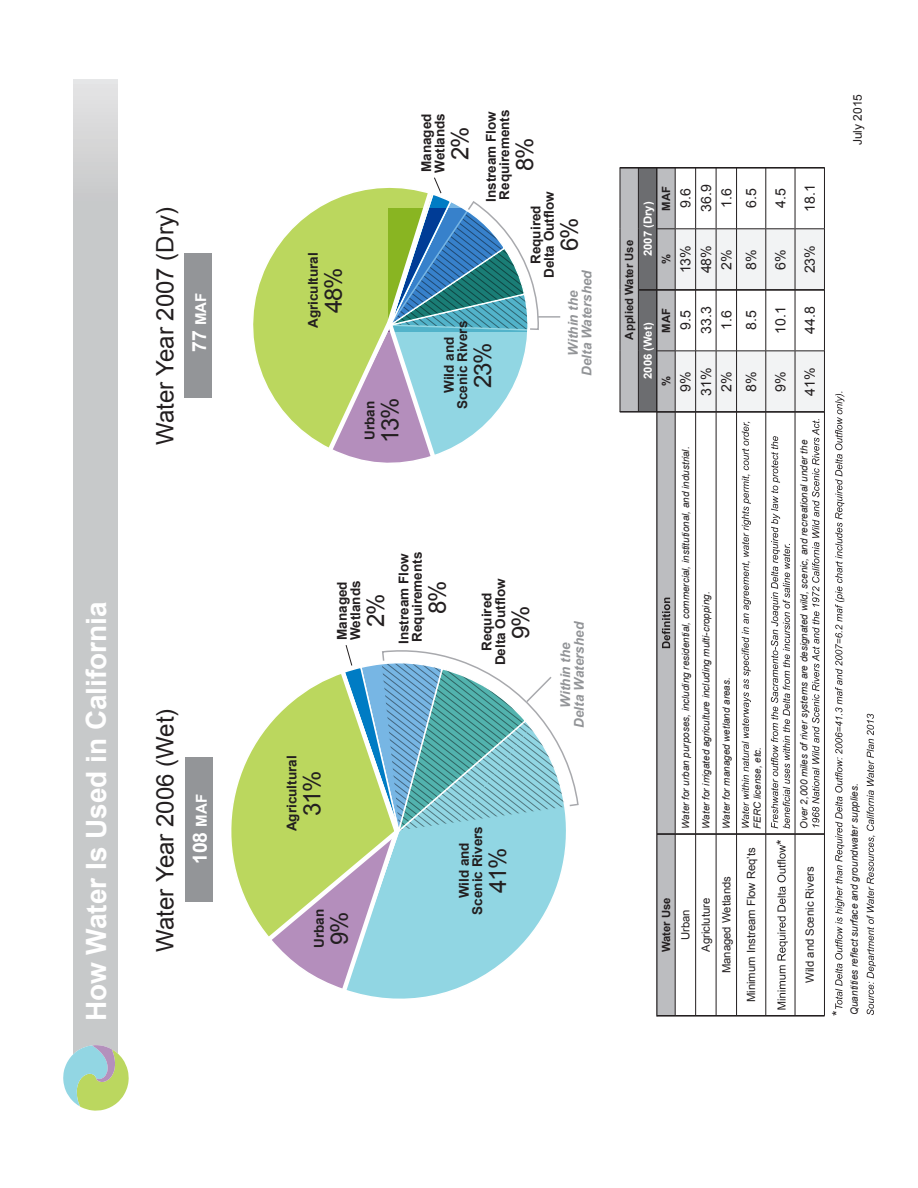
<style>
.page{position:relative;width:918px;height:1188px;background:#fff}
.page>*{position:absolute;margin:0;border:0;box-sizing:border-box;transform-origin:0 0}
.t1{font:700 27.9px "Arial";color:#fff}
.t2{font:24px "Arial";color:#231f20}
.t3{font:700 19.5px "Arial";color:#fff}
.t4{font:700 15px "Arial";color:#fff}
.t5{font:14.1px "Arial";color:#231f20}
.t6{font:700 13.5px/13.5px "Arial";color:#231f20}
.t7{font:italic 700 13.5px/13.5px "Arial";color:#939598;text-align:center}
.t8{font:12px "Arial";color:#231f20}
.t9{font:11.25px "Arial";color:#231f20}
.t10{font:700 11.25px/18.5px "Arial";color:#231f20}
.t11{font:700 11.25px "Arial";color:#fff}
.t12{font:italic 10.05px "Arial";color:#231f20}
.t13{font:italic 9.9px "Arial";color:#231f20}
.s1{font-size:19.5px}
.s2{font-size:15px}
.s3{color:#fff}
</style>
<div class="page">
<svg style="left:74px;top:80px;width:44px;height:965px;background:#c8cacb"></svg>
<hr style="left:675px;top:834px;width:1px;height:181px;background:#231f20">
<hr style="left:675px;top:412px;width:1px;height:422px;background:#231f20">
<hr style="left:695px;top:834px;width:1px;height:181px;background:#231f20">
<hr style="left:695px;top:412px;width:1px;height:422px;background:#231f20">
<hr style="left:716px;top:834px;width:1px;height:181px;background:#231f20">
<hr style="left:716px;top:412px;width:1px;height:422px;background:#231f20">
<hr style="left:736px;top:834px;width:1px;height:181px;background:#231f20">
<hr style="left:736px;top:412px;width:1px;height:422px;background:#231f20">
<hr style="left:765px;top:834px;width:1px;height:181px;background:#231f20">
<hr style="left:765px;top:412px;width:1px;height:422px;background:#231f20">
<hr style="left:795px;top:834px;width:1px;height:181px;background:#231f20">
<hr style="left:795px;top:412px;width:1px;height:422px;background:#231f20">
<svg style="left:620px;top:168px;width:204px;height:243px"></svg>
<hr style="left:824px;top:834px;width:1px;height:182px;background:#231f20">
<hr style="left:824px;top:412px;width:1px;height:422px;background:#231f20">
<hr style="left:824px;top:351px;width:1px;height:61px;background:#231f20">
<hr style="left:824px;top:290px;width:1px;height:61px;background:#231f20">
<hr style="left:824px;top:229px;width:1px;height:61px;background:#231f20">
<hr style="left:824px;top:168px;width:1px;height:61px;background:#231f20">
<svg style="left:657px;top:845px;width:139px;height:170px"></svg>
<svg style="left:657px;top:419px;width:163px;height:414px"></svg>
<svg style="left:835px;top:392px;width:9px;height:617px"></svg>
<svg style="left:867px;top:714px;width:9px;height:301px"></svg>
<hr style="left:639px;top:289px;width:185px;height:2px;background:#231f20">
<hr style="left:628px;top:833px;width:197px;height:2px;background:#231f20">
<hr style="left:628px;top:1015px;width:197px;height:2px;background:#231f20">
<hr style="left:620px;top:167px;width:205px;height:1px;background:#231f20">
<div style="left:616px;top:412px;width:40px;height:611px;background:#fff"></div>
<hr style="left:620px;top:411px;width:205px;height:2px;background:#231f20">
<hr style="left:656px;top:168px;width:1px;height:849px;background:#231f20">
<svg style="left:231px;top:737px;width:29px;height:188px"></svg>
<svg style="left:253px;top:205px;width:71px;height:240px"></svg>
<div style="left:184px;top:253px;width:28px;height:145px;background:#939598"></div>
<div style="left:185px;top:757px;width:28px;height:145px;background:#939598"></div>
<svg style="left:324px;top:177px;width:215px;height:286px"></svg>
<hr style="left:538px;top:316px;width:22px;height:2px;background:#a8a9ad">
<svg style="left:260px;top:645px;width:319px;height:354px"></svg>
<svg style="left:63px;top:1045px;width:66px;height:66px"></svg>
<p class="t2" style="left:149px;top:445px;width:239px;rotate:-90deg">Water Year 2007 (Dry)</p>
<p class="t4" style="left:191px;top:352px;width:61px;rotate:-90deg"><span class="s1">77</span> MAF</p>
<h1 class="t1" style="left:78px;top:1021px;width:422px;rotate:-90deg">How Water Is Used in California</h1>
<p class="t2" style="left:149px;top:952px;width:244px;rotate:-90deg">Water Year 2006 (Wet)</p>
<p class="t3" style="left:187px;top:864px;width:72px;rotate:-90deg">108 <span class="s2">MAF</span></p>
<p class="t6" style="left:307px;top:328px;width:77px;rotate:-90deg">Agricultural</p>
<p class="t2" style="left:318px;top:313px;width:47px;rotate:-90deg">48%</p>
<p class="t6" style="left:363px;top:440px;width:41px;rotate:-90deg">Urban</p>
<p class="t2" style="left:374px;top:443px;width:47px;rotate:-90deg">13%</p>
<p class="t6" style="left:485px;top:202px;width:94px;rotate:-90deg">Instream Flow<br>Requirements</p>
<p class="t6" style="left:420px;top:173px;width:61px;rotate:-90deg">Managed<br>Wetlands</p>
<p class="t2" style="left:444px;top:160px;width:35px;rotate:-90deg">2%</p>
<p class="t2" style="left:509px;top:171px;width:35px;rotate:-90deg">8%</p>
<p class="t6" style="left:529px;top:278px;width:89px;text-align:center;rotate:-90deg">Required<br>Delta Outflow</p>
<p class="t2" style="left:554px;top:251px;width:35px;rotate:-90deg">6%</p>
<p class="t7" style="left:567px;top:376px;width:108px;rotate:-90deg">Within the<br>Delta Watershed</p>
<p class="t6" style="left:443px;top:409px;width:90px;text-align:center;rotate:-90deg">Wild and<br>Scenic Rivers</p>
<p class="t2" style="left:467px;top:388px;width:47px;rotate:-90deg">23%</p>
<p class="t6" style="left:336px;top:640px;width:61px;rotate:-90deg">Managed<br>Wetlands</p>
<p class="t2" style="left:360px;top:627px;width:35px;rotate:-90deg">2%</p>
<p class="t6" style="left:397px;top:644px;width:94px;rotate:-90deg">Instream Flow<br>Requirements</p>
<p class="t2" style="left:422px;top:614px;width:35px;rotate:-90deg">8%</p>
<p class="t6" style="left:480px;top:665px;width:89px;text-align:center;rotate:-90deg">Required<br>Delta Outflow</p>
<p class="t2" style="left:505px;top:639px;width:35px;rotate:-90deg">9%</p>
<p class="t6" style="left:285px;top:831px;width:77px;rotate:-90deg">Agricultural</p>
<p class="t2" style="left:296px;top:816px;width:47px;rotate:-90deg">31%</p>
<p class="t6" style="left:313px;top:948px;width:41px;rotate:-90deg">Urban</p>
<p class="t2" style="left:324px;top:945px;width:35px;rotate:-90deg">9%</p>
<p class="t6" style="left:458px;top:915px;width:90px;text-align:center;rotate:-90deg">Wild and<br>Scenic Rivers</p>
<p class="t2" style="left:482px;top:893px;width:47px;rotate:-90deg">41%</p>
<p class="t7" style="left:559px;top:728px;width:108px;rotate:-90deg">Within the<br>Delta Watershed</p>
<p class="t8" style="left:848px;top:143px;width:53px;rotate:-90deg">July 2015</p>
<p class="t8" style="left:850px;top:145px;width:53px;rotate:-90deg">July 2015</p>
<p class="t10" style="left:657px;top:211px;width:26px;rotate:-90deg">MAF</p>
<p class="t11" style="left:640px;top:256px;width:56px;rotate:-90deg">2007 (Dry)</p>
<p class="t10" style="left:620px;top:379px;width:140px;text-indent:39px;rotate:-90deg">Applied Water Use<br><span class="s3">2006 (Wet)</span></p>
<p class="t10" style="left:657px;top:264px;width:12px;rotate:-90deg">%</p>
<p class="t10" style="left:657px;top:333px;width:26px;rotate:-90deg">MAF</p>
<p class="t10" style="left:657px;top:386px;width:12px;rotate:-90deg">%</p>
<p class="t5" style="left:676px;top:208px;width:21px;rotate:-90deg">9.6</p>
<p class="t5" style="left:697px;top:212px;width:29px;rotate:-90deg">36.9</p>
<p class="t5" style="left:717px;top:208px;width:21px;rotate:-90deg">1.6</p>
<p class="t5" style="left:676px;top:273px;width:30px;rotate:-90deg">13%</p>
<p class="t5" style="left:697px;top:273px;width:30px;rotate:-90deg">48%</p>
<p class="t5" style="left:717px;top:270px;width:22px;rotate:-90deg">2%</p>
<p class="t5" style="left:676px;top:330px;width:21px;rotate:-90deg">9.5</p>
<p class="t5" style="left:697px;top:334px;width:29px;rotate:-90deg">33.3</p>
<p class="t5" style="left:717px;top:330px;width:21px;rotate:-90deg">1.6</p>
<p class="t5" style="left:676px;top:392px;width:22px;rotate:-90deg">9%</p>
<p class="t5" style="left:697px;top:396px;width:30px;rotate:-90deg">31%</p>
<p class="t5" style="left:717px;top:392px;width:22px;rotate:-90deg">2%</p>
<p class="t5" style="left:742px;top:208px;width:21px;rotate:-90deg">6.5</p>
<p class="t5" style="left:742px;top:270px;width:22px;rotate:-90deg">8%</p>
<p class="t5" style="left:742px;top:330px;width:21px;rotate:-90deg">8.5</p>
<p class="t5" style="left:742px;top:392px;width:22px;rotate:-90deg">8%</p>
<p class="t5" style="left:771px;top:208px;width:21px;rotate:-90deg">4.5</p>
<p class="t5" style="left:771px;top:270px;width:22px;rotate:-90deg">6%</p>
<p class="t5" style="left:771px;top:334px;width:29px;rotate:-90deg">10.1</p>
<p class="t5" style="left:771px;top:392px;width:22px;rotate:-90deg">9%</p>
<p class="t5" style="left:801px;top:212px;width:29px;rotate:-90deg">18.1</p>
<p class="t5" style="left:801px;top:273px;width:30px;rotate:-90deg">23%</p>
<p class="t5" style="left:801px;top:334px;width:29px;rotate:-90deg">44.8</p>
<p class="t5" style="left:801px;top:396px;width:30px;rotate:-90deg">41%</p>
<p class="t13" style="left:679px;top:829px;width:384px;rotate:-90deg">Water for urban purposes, including residential, commercial, institutional, and industrial.</p>
<p class="t13" style="left:700px;top:829px;width:239px;rotate:-90deg">Water for irrigated agriculture including multi-cropping.</p>
<p class="t13" style="left:720px;top:829px;width:153px;rotate:-90deg">Water for managed wetland areas.</p>
<p class="t10" style="left:657px;top:952px;width:56px;rotate:-90deg">Water Use</p>
<p class="t9" style="left:678px;top:940px;width:32px;rotate:-90deg">Urban</p>
<p class="t9" style="left:699px;top:952px;width:56px;rotate:-90deg">Agricluture</p>
<p class="t9" style="left:719px;top:973px;width:99px;rotate:-90deg">Managed Wetlands</p>
<p class="t13" style="left:751px;top:829px;width:83px;rotate:-90deg">FERC license, etc.</p>
<p class="t9" style="left:744px;top:1002px;width:157px;rotate:-90deg">Minimum Instream Flow Req’ts</p>
<p class="t5" style="left:773px;top:845px;width:7px;rotate:-90deg">*</p>
<p class="t13" style="left:798px;top:829px;width:391px;rotate:-90deg">Over 2,000 miles of river systems are designated wild, scenic, and recreational under the</p>
<p class="t9" style="left:803px;top:983px;width:118px;rotate:-90deg">Wild and Scenic Rivers</p>
<p class="t5" style="left:828px;top:1016px;width:7px;rotate:-90deg">*</p>
<p class="t12" style="left:848px;top:1015px;width:233px;rotate:-90deg">Quantities reflect surface and groundwater supplies.</p>
</div>
